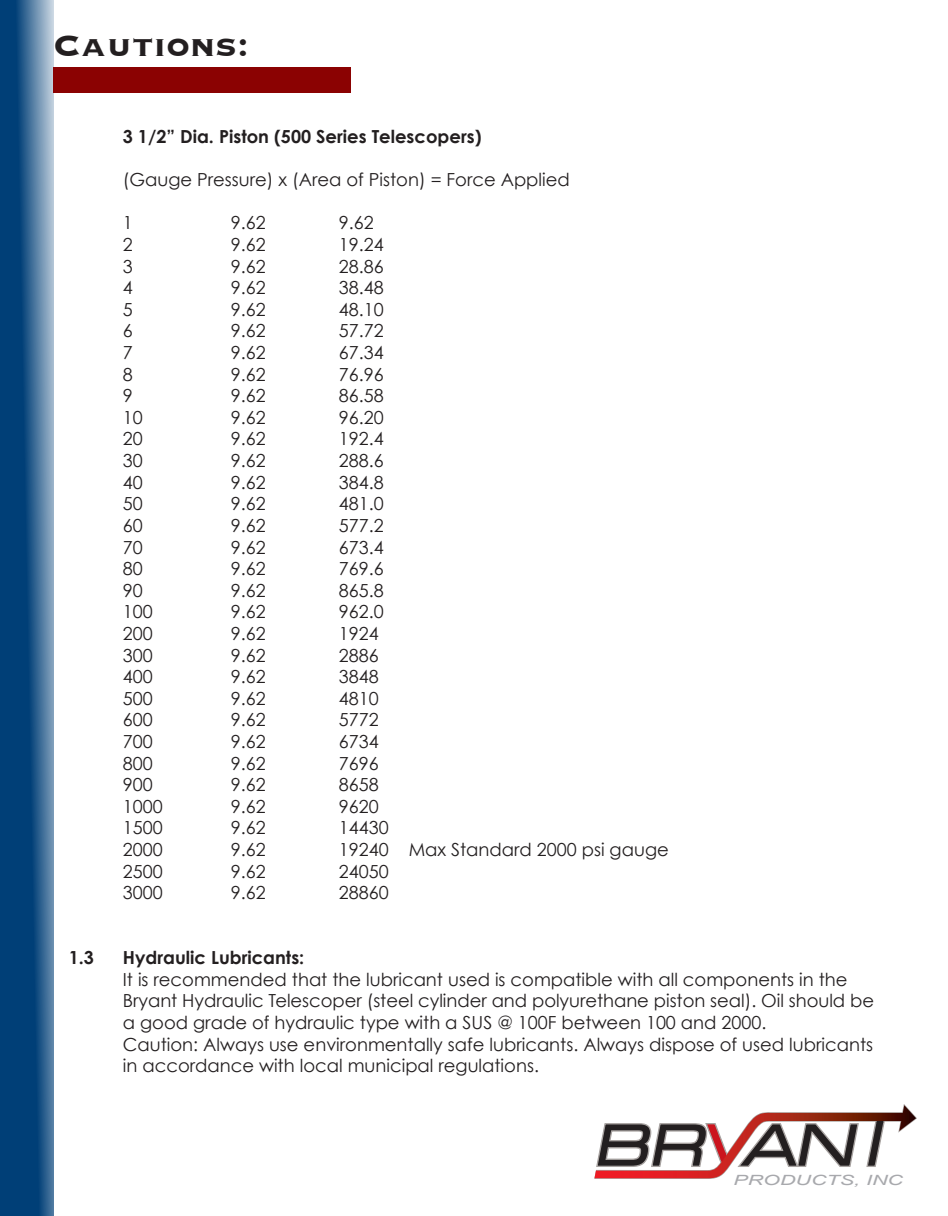
<style>
.page{position:relative;width:948px;height:1216px;background:#fff}
.page>*{position:absolute;margin:0;border:0;box-sizing:border-box;transform-origin:0 0}
.t1{font:700 38.4px "Copperplate";color:#231f20}
.t2{font:18px/21.6px "Century Gothic";color:#231f20}
.t3{font:700 18px "Century Gothic";color:#231f20}
.t4{font:italic 14.1px "Arial";color:#a8a9ad;scale:1.53 1}
</style>
<div class="page">
<svg style="left:594px;top:1105px;width:323px;height:74px"></svg>
<svg style="left:0;top:0;width:53px;height:1215px;background:#245a8a"></svg>
<div style="left:53px;top:68px;width:298px;height:25px;background:#8b0202"></div>
<p class="t1" style="left:53px;top:21px;width:197px">Cautions:</p>
<p class="t3" style="left:123px;top:125px;width:360px">3 1/2” Dia. Piston (500 Series Telescopers)</p>
<p class="t2" style="left:123px;top:169px;width:448px">(Gauge Pressure) x (Area of Piston) = Force Applied</p>
<p class="t2" style="left:123px;top:212px;width:11px">1</p>
<p class="t2" style="left:231px;top:212px;width:36px">9.62</p>
<p class="t2" style="left:339px;top:212px;width:36px">9.62</p>
<p class="t2" style="left:123px;top:233px;width:11px">2</p>
<p class="t2" style="left:231px;top:233px;width:36px">9.62</p>
<p class="t2" style="left:339px;top:233px;width:46px">19.24</p>
<p class="t2" style="left:123px;top:255px;width:11px">3</p>
<p class="t2" style="left:231px;top:255px;width:36px">9.62</p>
<p class="t2" style="left:339px;top:255px;width:46px">28.86</p>
<p class="t2" style="left:123px;top:277px;width:11px">4</p>
<p class="t2" style="left:231px;top:277px;width:36px">9.62</p>
<p class="t2" style="left:339px;top:277px;width:46px">38.48</p>
<p class="t2" style="left:123px;top:298px;width:11px">5</p>
<p class="t2" style="left:231px;top:298px;width:36px">9.62</p>
<p class="t2" style="left:339px;top:298px;width:46px">48.10</p>
<p class="t2" style="left:123px;top:320px;width:11px">6</p>
<p class="t2" style="left:231px;top:320px;width:36px">9.62</p>
<p class="t2" style="left:339px;top:320px;width:46px">57.72</p>
<p class="t2" style="left:123px;top:341px;width:11px">7</p>
<p class="t2" style="left:231px;top:341px;width:36px">9.62</p>
<p class="t2" style="left:339px;top:341px;width:46px">67.34</p>
<p class="t2" style="left:123px;top:363px;width:11px">8</p>
<p class="t2" style="left:231px;top:363px;width:36px">9.62</p>
<p class="t2" style="left:339px;top:363px;width:46px">76.96</p>
<p class="t2" style="left:123px;top:385px;width:11px">9</p>
<p class="t2" style="left:231px;top:385px;width:36px">9.62</p>
<p class="t2" style="left:339px;top:385px;width:46px">86.58</p>
<p class="t2" style="left:123px;top:406px;width:21px">10</p>
<p class="t2" style="left:231px;top:406px;width:36px">9.62</p>
<p class="t2" style="left:339px;top:406px;width:46px">96.20</p>
<p class="t2" style="left:123px;top:428px;width:21px">20</p>
<p class="t2" style="left:231px;top:428px;width:36px">9.62</p>
<p class="t2" style="left:339px;top:428px;width:46px">192.4</p>
<p class="t2" style="left:123px;top:449px;width:21px">30</p>
<p class="t2" style="left:231px;top:449px;width:36px">9.62</p>
<p class="t2" style="left:339px;top:449px;width:46px">288.6</p>
<p class="t2" style="left:123px;top:471px;width:21px">40</p>
<p class="t2" style="left:231px;top:471px;width:36px">9.62</p>
<p class="t2" style="left:339px;top:471px;width:46px">384.8</p>
<p class="t2" style="left:123px;top:493px;width:21px">50</p>
<p class="t2" style="left:231px;top:493px;width:36px">9.62</p>
<p class="t2" style="left:339px;top:493px;width:46px">481.0</p>
<p class="t2" style="left:123px;top:514px;width:21px">60</p>
<p class="t2" style="left:231px;top:514px;width:36px">9.62</p>
<p class="t2" style="left:339px;top:514px;width:46px">577.2</p>
<p class="t2" style="left:123px;top:536px;width:21px">70</p>
<p class="t2" style="left:231px;top:536px;width:36px">9.62</p>
<p class="t2" style="left:339px;top:536px;width:46px">673.4</p>
<p class="t2" style="left:123px;top:557px;width:21px">80</p>
<p class="t2" style="left:231px;top:557px;width:36px">9.62</p>
<p class="t2" style="left:339px;top:557px;width:46px">769.6</p>
<p class="t2" style="left:123px;top:579px;width:21px">90</p>
<p class="t2" style="left:231px;top:579px;width:36px">9.62</p>
<p class="t2" style="left:339px;top:579px;width:46px">865.8</p>
<p class="t2" style="left:123px;top:601px;width:31px">100</p>
<p class="t2" style="left:231px;top:601px;width:36px">9.62</p>
<p class="t2" style="left:339px;top:601px;width:46px">962.0</p>
<p class="t2" style="left:123px;top:622px;width:31px">200</p>
<p class="t2" style="left:231px;top:622px;width:36px">9.62</p>
<p class="t2" style="left:339px;top:622px;width:41px">1924</p>
<p class="t2" style="left:123px;top:644px;width:31px">300</p>
<p class="t2" style="left:231px;top:644px;width:36px">9.62</p>
<p class="t2" style="left:339px;top:644px;width:41px">2886</p>
<p class="t2" style="left:123px;top:665px;width:31px">400</p>
<p class="t2" style="left:231px;top:665px;width:36px">9.62</p>
<p class="t2" style="left:339px;top:665px;width:41px">3848</p>
<p class="t2" style="left:123px;top:687px;width:31px">500</p>
<p class="t2" style="left:231px;top:687px;width:36px">9.62</p>
<p class="t2" style="left:339px;top:687px;width:41px">4810</p>
<p class="t2" style="left:123px;top:709px;width:31px">600</p>
<p class="t2" style="left:231px;top:709px;width:36px">9.62</p>
<p class="t2" style="left:339px;top:709px;width:41px">5772</p>
<p class="t2" style="left:123px;top:730px;width:31px">700</p>
<p class="t2" style="left:231px;top:730px;width:36px">9.62</p>
<p class="t2" style="left:339px;top:730px;width:41px">6734</p>
<p class="t2" style="left:123px;top:752px;width:31px">800</p>
<p class="t2" style="left:231px;top:752px;width:36px">9.62</p>
<p class="t2" style="left:339px;top:752px;width:41px">7696</p>
<p class="t2" style="left:123px;top:773px;width:31px">900</p>
<p class="t2" style="left:231px;top:773px;width:36px">9.62</p>
<p class="t2" style="left:339px;top:773px;width:41px">8658</p>
<p class="t2" style="left:123px;top:795px;width:41px">1000</p>
<p class="t2" style="left:231px;top:795px;width:36px">9.62</p>
<p class="t2" style="left:339px;top:795px;width:41px">9620</p>
<p class="t2" style="left:123px;top:817px;width:41px">1500</p>
<p class="t2" style="left:231px;top:817px;width:36px">9.62</p>
<p class="t2" style="left:339px;top:817px;width:51px">14430</p>
<p class="t2" style="left:123px;top:838px;width:41px">2000</p>
<p class="t2" style="left:231px;top:838px;width:36px">9.62</p>
<p class="t2" style="left:339px;top:838px;width:331px">19240 Max Standard 2000 psi gauge</p>
<p class="t2" style="left:123px;top:860px;width:41px">2500</p>
<p class="t2" style="left:231px;top:860px;width:36px">9.62</p>
<p class="t2" style="left:339px;top:860px;width:51px">24050</p>
<p class="t2" style="left:123px;top:881px;width:41px">3000</p>
<p class="t2" style="left:231px;top:881px;width:36px">9.62</p>
<p class="t2" style="left:339px;top:881px;width:51px">28860</p>
<p class="t3" style="left:69px;top:946px;width:27px">1.3</p>
<p class="t3" style="left:123px;top:946px;width:183px">Hydraulic Lubricants:</p>
<p class="t2" style="left:123px;top:968px;width:752px">It is recommended that the lubricant used is compatible with all components in the<br>Bryant Hydraulic Telescoper (steel cylinder and polyurethane piston seal). Oil should be a good grade of hydraulic type with a SUS @ 100F between 100 and 2000.</p>
<p class="t2" style="left:123px;top:1033px;width:751px">Caution: Always use environmentally safe lubricants. Always dispose of used lubricants in accordance with local municipal regulations.</p>
<p class="t4" style="left:733px;top:1172px;width:112px">PRODUCTS, INC</p>
</div>
